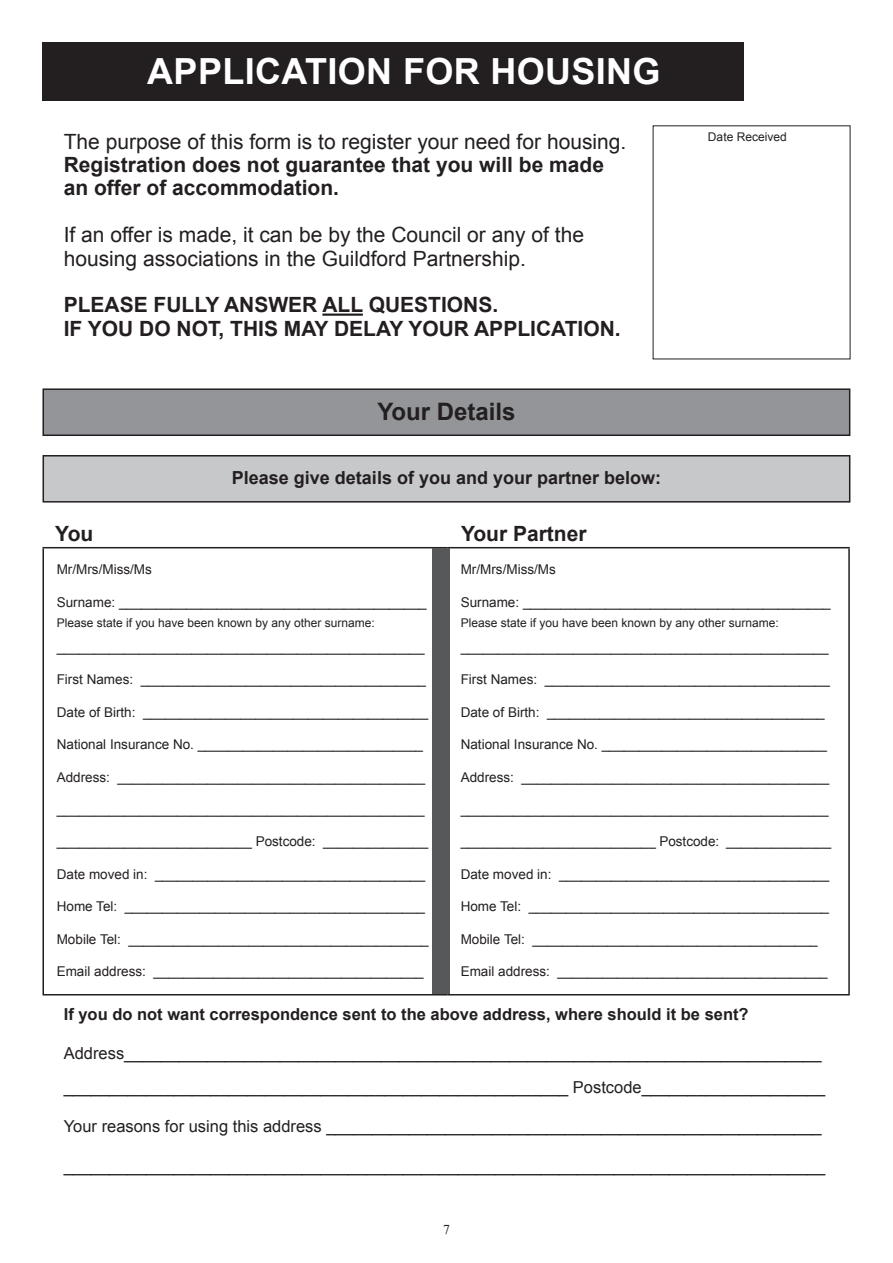
<style>
.page{position:relative;width:893px;height:1263px;background:#fff}
.page>*{position:absolute;margin:0;border:0;box-sizing:border-box;transform-origin:0 0}
.t1{font:700 36px "Arial";letter-spacing:.01em;color:#fff}
.t2{font:700 24px "Arial";color:#231f20}
.t3{font:700 21px/23.4px "Arial";color:#231f20}
.t4{font:21px/23.4px "Arial";color:#231f20}
.t5{font:700 18px "Arial";color:#231f20}
.t6{font:16.5px "Arial";color:#231f20}
.Block_Text{font:700 16.5px "Arial";color:#231f20}
.t7{font:13.5px "Arial";color:#231f20}
.t8{font:13.5px "Times New Roman";color:#231f20}
.t9{font:12px "Arial";color:#231f20}
.s1{font-weight:400}
</style>
<div class="page">
<div style="left:43px;top:389px;width:807px;height:46px;background:#939598"></div>
<div style="left:42px;top:388px;width:808px;height:48px;border:2px solid #231f20"></div>
<div style="left:43px;top:456px;width:807px;height:46px;background:#c7c8ca"></div>
<div style="left:43px;top:455px;width:807px;height:48px;border:2px solid #231f20"></div>
<div style="left:43px;top:43px;width:701px;height:58px;background:#231f20"></div>
<hr style="left:322px;top:313px;width:41px;height:3px;background:#231f20">
<hr style="left:42px;top:548px;width:2px;height:446px;background:#231f20">
<hr style="left:42px;top:547px;width:405px;height:1px;background:#231f20">
<hr style="left:42px;top:994px;width:405px;height:1px;background:#231f20">
<hr style="left:447px;top:547px;width:403px;height:1px;background:#231f20">
<hr style="left:848px;top:548px;width:2px;height:446px;background:#231f20">
<hr style="left:447px;top:994px;width:403px;height:1px;background:#231f20">
<div style="left:433px;top:548px;width:17px;height:446px;background:#57585a"></div>
<p class="t1" style="left:147px;top:47px;width:515px">APPLICATION FOR HOUSING</p>
<p class="t3" style="left:64px;top:130px;width:564px"><span class="s1">The purpose of this form is to register your need for housing.<br></span>Registration does not guarantee that you will be made an offer of accommodation.</p>
<p class="t4" style="left:64px;top:223px;width:522px">If an offer is made, it can be by the Council or any of the housing associations in the Guildford Partnership.</p>
<p class="t3" style="left:64px;top:294px;width:558px">PLEASE FULLY ANSWER ALL QUESTIONS.<br>IF YOU DO NOT, THIS MAY DELAY YOUR APPLICATION.</p>
<p class="t2" style="left:377px;top:396px;width:140px">Your Details</p>
<p class="t5" style="left:232px;top:466px;width:431px">Please give details of you and your partner below:</p>
<p class="t9" style="left:708px;top:128px;width:80px">Date Received</p>
<p class="t3" style="left:55px;top:522px;width:40px">You</p>
<p class="t3" style="left:461px;top:522px;width:127px">Your Partner</p>
<p class="t7" style="left:57px;top:561px;width:97px">Mr/Mrs/Miss/Ms</p>
<p class="t7" style="left:57px;top:593px;width:372px">Surname: _________________________________________</p>
<p class="t9" style="left:57px;top:615px;width:320px">Please state if you have been known by any other surname:</p>
<p class="t7" style="left:57px;top:638px;width:369px">_________________________________________________</p>
<p class="t7" style="left:57px;top:671px;width:371px">First Names: ______________________________________</p>
<p class="t7" style="left:57px;top:703px;width:373px">Date of Birth: ______________________________________</p>
<p class="t7" style="left:57px;top:736px;width:368px">National Insurance No. ______________________________</p>
<p class="t7" style="left:57px;top:768px;width:370px">Address: _________________________________________</p>
<p class="t7" style="left:57px;top:800px;width:369px">_________________________________________________</p>
<p class="t7" style="left:57px;top:833px;width:373px">__________________________ Postcode: ______________</p>
<p class="t7" style="left:57px;top:865px;width:370px">Date moved in: ____________________________________</p>
<p class="t7" style="left:57px;top:898px;width:370px">Home Tel: ________________________________________</p>
<p class="t7" style="left:57px;top:930px;width:374px">Mobile Tel: ________________________________________</p>
<p class="t7" style="left:57px;top:962px;width:368px">Email address: ____________________________________</p>
<p class="t7" style="left:461px;top:561px;width:97px">Mr/Mrs/Miss/Ms</p>
<p class="t7" style="left:461px;top:593px;width:372px">Surname: _________________________________________</p>
<p class="t9" style="left:461px;top:615px;width:320px">Please state if you have been known by any other surname:</p>
<p class="t7" style="left:461px;top:638px;width:369px">_________________________________________________</p>
<p class="t7" style="left:461px;top:671px;width:371px">First Names: ______________________________________</p>
<p class="t7" style="left:461px;top:703px;width:366px">Date of Birth: _____________________________________</p>
<p class="t7" style="left:461px;top:736px;width:368px">National Insurance No. ______________________________</p>
<p class="t7" style="left:461px;top:768px;width:370px">Address: _________________________________________</p>
<p class="t7" style="left:461px;top:800px;width:369px">_________________________________________________</p>
<p class="t7" style="left:461px;top:833px;width:372px">__________________________ Postcode: ______________</p>
<p class="t7" style="left:461px;top:865px;width:370px">Date moved in: ____________________________________</p>
<p class="t7" style="left:461px;top:898px;width:370px">Home Tel: ________________________________________</p>
<p class="t7" style="left:461px;top:930px;width:359px">Mobile Tel: ______________________________________</p>
<p class="t7" style="left:461px;top:962px;width:368px">Email address: ____________________________________</p>
<p class="Block_Text" style="left:64px;top:1003px;width:686px">If you do not want correspondence sent to the above address, where should it be sent?</p>
<p class="t6" style="left:64px;top:1042px;width:759px">Address____________________________________________________________________________</p>
<p class="t6" style="left:64px;top:1076px;width:763px">_______________________________________________________ Postcode____________________</p>
<p class="t6" style="left:64px;top:1116px;width:759px">Your reasons for using this address ______________________________________________________</p>
<p class="t6" style="left:64px;top:1155px;width:763px">___________________________________________________________________________________</p>
<p class="t8" style="left:443px;top:1220px;width:8px">7</p>
</div>
